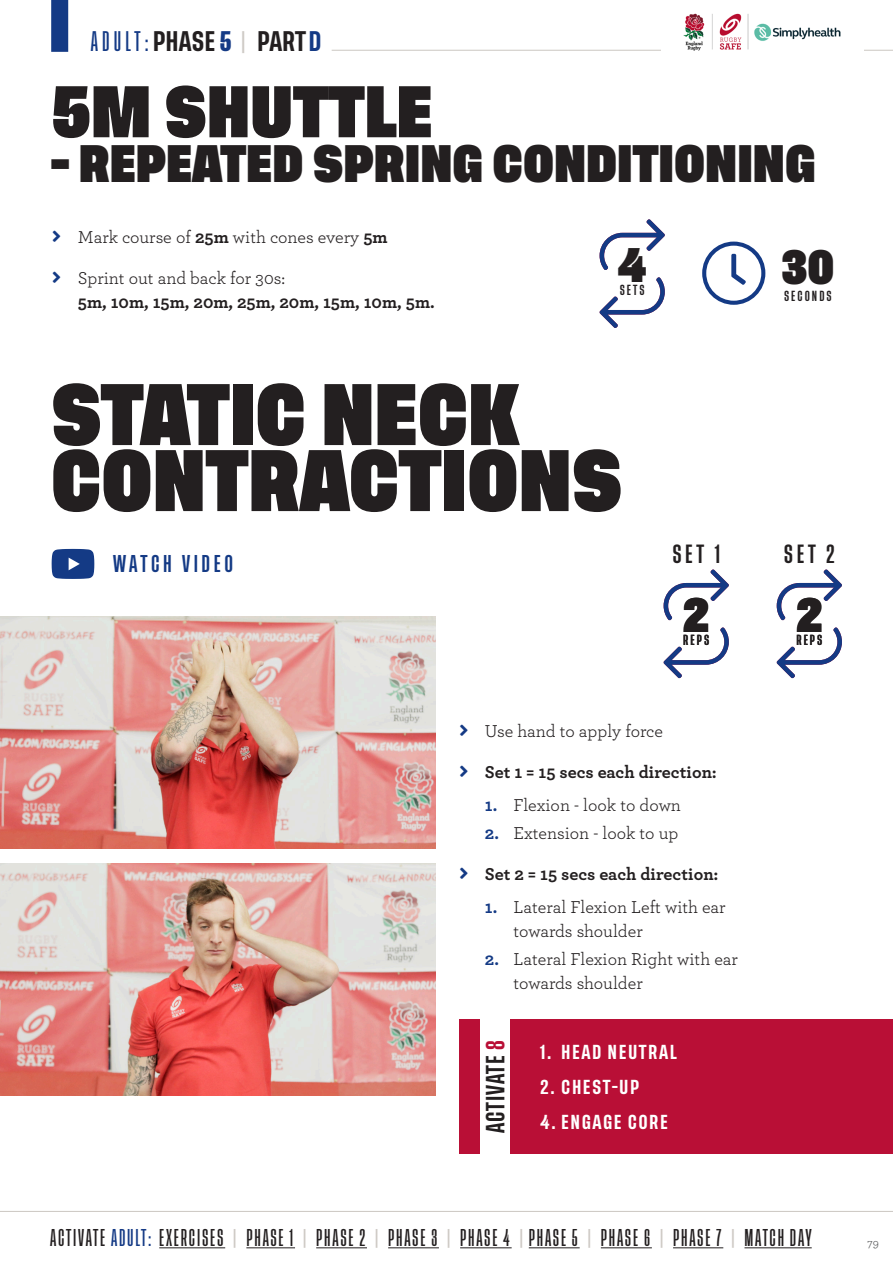
<style>
.page{position:relative;width:893px;height:1263px;background:#fff}
.page>*{position:absolute;margin:0;border:0;box-sizing:border-box;transform-origin:0 0}
.t1{font:700 64.5px/66px "Tusker Grotesk 7700";color:#231f20}
.t2{font:700 54px "Tusker Grotesk 7700";color:#231f20}
.t3{font:700 39px "Tusker Grotesk 7700";color:#231f20}
.t4{font:700 35.85px "Tusker Grotesk 7700";color:#231f20}
.t5{font:500 21px "Tusker Grotesk 6500";color:#231f20}
.t6{font:500 19.5px "Tusker Grotesk 5500";letter-spacing:.045em;color:#231f20}
.t7{font:500 19.5px "Tusker Grotesk 4500";letter-spacing:.19em;color:#231f20}
.t8{font:18px/24px "Archer";color:#231f20}
.t9{font:700 18px/24px "Archer";color:#231f20}
.t10{font:500 18px "Tusker Grotesk 3500";letter-spacing:.1em;color:#231f20}
.t11{font:500 18px "Tusker Grotesk 4500";letter-spacing:.2em;color:#143a85}
.t12{font:500 15px "Tusker Grotesk 6500";letter-spacing:.1em;color:#fff}
.t13{font:12px "Archer";color:#57585a}
.t14{font:500 10.8px "Tusker Grotesk 4500";letter-spacing:.19em;color:#231f20}
.s1{font-family:"Tusker Grotesk 3500";color:#143a85}
.s2{font-family:"Tusker Grotesk 6600";font-weight:600;color:#143a85}
.s3{font-family:"Tusker Grotesk 3500";color:#cecac5}
.s4{color:#143a85}
.s5{font-weight:700}
.s6{font-weight:400}
.s7{font-weight:700;color:#143a85}
.s8{color:#b90f36}
.s9{color:#cecac5}
</style>
<div class="page">
<hr style="left:0;top:1211px;width:893px;height:1px;background:#cecac5">
<hr style="left:159px;top:1247px;width:66px;height:1px;background:#231f20">
<hr style="left:246px;top:1247px;width:49px;height:1px;background:#231f20">
<hr style="left:316px;top:1247px;width:51px;height:1px;background:#231f20">
<hr style="left:388px;top:1247px;width:51px;height:1px;background:#231f20">
<hr style="left:460px;top:1247px;width:52px;height:1px;background:#231f20">
<hr style="left:529px;top:1247px;width:51px;height:1px;background:#231f20">
<hr style="left:601px;top:1247px;width:51px;height:1px;background:#231f20">
<hr style="left:673px;top:1247px;width:50px;height:1px;background:#231f20">
<hr style="left:744px;top:1247px;width:68px;height:1px;background:#231f20">
<svg style="left:52px;top:549px;width:42px;height:30px"></svg>
<div style="left:459px;top:1020px;width:434px;height:134px;background:#b90f36"></div>
<div style="left:480px;top:1017px;width:30px;height:139px;background:#fff"></div>
<svg style="left:600px;top:219px;width:65px;height:51px"></svg>
<svg style="left:599px;top:277px;width:66px;height:51px"></svg>
<svg style="left:664px;top:569px;width:65px;height:51px"></svg>
<svg style="left:663px;top:627px;width:66px;height:51px"></svg>
<svg style="left:777px;top:569px;width:65px;height:51px"></svg>
<svg style="left:776px;top:627px;width:66px;height:51px"></svg>
<img style="left:0;top:617px;width:435px;height:231px">
<img style="left:0;top:864px;width:435px;height:231px">
<div style="left:51px;top:0;width:17px;height:52px;background:#143a85"></div>
<hr style="left:332px;top:50px;width:561px;height:1px;background:#cecac5">
<div style="left:661px;top:12px;width:203px;height:40px;background:#fff"></div>
<img style="left:683px;top:13px;width:158px;height:38px">
<p class="t5" style="left:91px;top:28px;width:232px"><span class="s1">ADULT:</span>PHASE<span class="s2">5</span> <span class="s3">|</span> PART<span class="s4">D</span></p>
<p class="t2" style="left:51px;top:79px;width:383px">5M SHUTTLE</p>
<p class="t3" style="left:51px;top:140px;width:766px">- REPEATED SPRING CONDITIONING</p>
<p class="t8" style="left:78px;top:224px;width:311px">Mark course of <span class="s5">25m</span> with cones every <span class="s5">5m</span></p>
<p class="t9" style="left:78px;top:265px;width:358px"><span class="s6">Sprint out and back for 30s:<br></span>5m, 10m, 15m, 20m, 25m, 20m, 15m, 10m, 5m.</p>
<p class="t4" style="left:618px;top:243px;width:30px">4</p>
<p class="t14" style="left:620px;top:284px;width:26px">SETS</p>
<p class="t4" style="left:781px;top:246px;width:54px">30</p>
<p class="t14" style="left:784px;top:290px;width:49px">SECONDS</p>
<p class="t1" style="left:51px;top:385px;width:573px">STATIC NECK<br>CONTRACTIONS</p>
<p class="t11" style="left:113px;top:553px;width:122px">WATCH VIDEO</p>
<p class="t7" style="left:672px;top:542px;width:49px">SET 1</p>
<p class="t7" style="left:784px;top:542px;width:52px">SET 2</p>
<p class="t4" style="left:683px;top:593px;width:27px">2</p>
<p class="t14" style="left:683px;top:634px;width:27px">REPS</p>
<p class="t4" style="left:796px;top:593px;width:27px">2</p>
<p class="t14" style="left:796px;top:634px;width:27px">REPS</p>
<p class="t8" style="left:485px;top:718px;width:180px">Use hand to apply force</p>
<p class="t9" style="left:485px;top:759px;width:234px">Set 1 = 15 secs each direction:</p>
<p class="t8" style="left:485px;top:792px;width:198px"><span class="s7">1.</span> Flexion - look to down</p>
<p class="t8" style="left:485px;top:820px;width:195px"><span class="s7">2.</span> Extension - look to up</p>
<p class="t9" style="left:485px;top:861px;width:235px">Set 2 = 15 secs each direction:</p>
<p class="t8" style="left:513px;top:894px;width:214px;text-indent:-28px"><span class="s7">1.</span> Lateral Flexion Left with ear towards shoulder</p>
<p class="t8" style="left:513px;top:946px;width:226px;text-indent:-28px"><span class="s7">2.</span> Lateral Flexion Right with ear towards shoulder</p>
<p class="t6" style="left:484px;top:1133px;width:94px;rotate:-90deg">ACTIVATE <span class="s8">8</span></p>
<p class="t12" style="left:540px;top:1043px;width:138px">1. HEAD NEUTRAL</p>
<p class="t12" style="left:540px;top:1078px;width:101px">2. CHEST-UP</p>
<p class="t12" style="left:540px;top:1113px;width:129px">4. ENGAGE CORE</p>
<p class="t10" style="left:50px;top:1227px;width:763px">ACTIVATE <span class="s4">ADULT:</span> EXERCISES <span class="s9">|</span> PHASE 1 <span class="s9">|</span> PHASE 2 <span class="s9">|</span> PHASE 3 <span class="s9">|</span> PHASE 4 <span class="s9">|</span> PHASE 5 <span class="s9">|</span> PHASE 6 <span class="s9">|</span> PHASE 7 <span class="s9">|</span> MATCH DAY</p>
<p class="t13" style="left:867px;top:1235px;width:13px">79</p>
</div>
